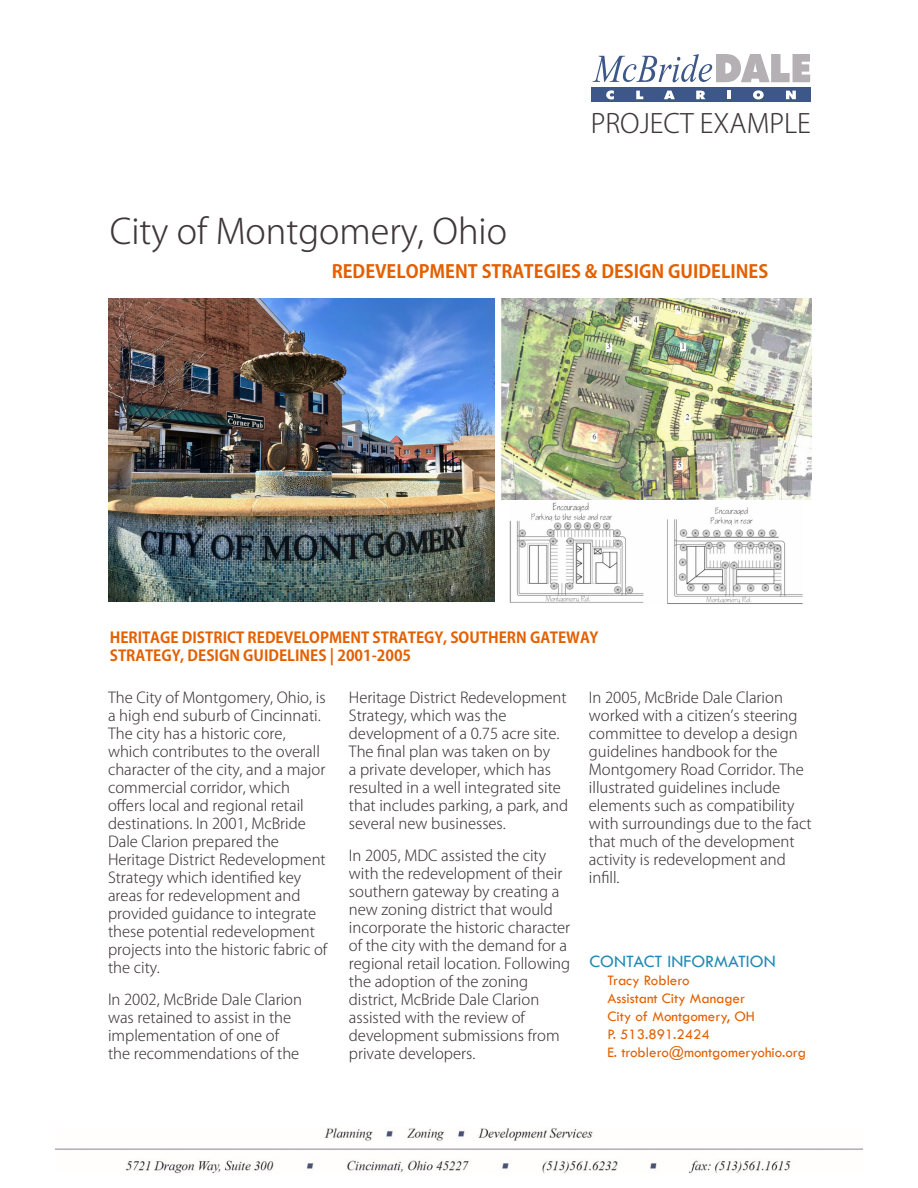
<style>
.page{position:relative;width:918px;height:1188px;background:#fff}
.page>*{position:absolute;margin:0;border:0;box-sizing:border-box;transform-origin:0 0}
.Project_Heading{font:300 34.5px "Koz Go Pr 6 N";color:#3f373b}
.t1{font:300 26.25px "Koz Go Pr 6 N";color:#3f373b}
.Project_SubHeading{font:700 18px "Koz Go Pr 6 N";color:#e36000}
.Contact_Info_Heading{font:18px "Tw Cen";color:#2189b5}
.Project_Description{font:300 15px/18px "Koz Go Pr 6 N";color:#3f373b}
.Contact_Info{font:15px "Tw Cen";color:#e36000}
.Plan_Type___Adoption{font:700 15px/18px "Koz Go Pr 6 N";color:#e36000}
</style>
<div class="page">
<div style="left:591px;top:88px;width:219px;height:14px;background:#3d5789"></div>
<svg style="left:606px;top:90px;width:8px;height:9px"></svg>
<svg style="left:636px;top:91px;width:7px;height:8px"></svg>
<svg style="left:664px;top:91px;width:11px;height:8px"></svg>
<svg style="left:696px;top:91px;width:9px;height:8px"></svg>
<svg style="left:727px;top:91px;width:4px;height:8px"></svg>
<svg style="left:753px;top:90px;width:11px;height:9px"></svg>
<svg style="left:786px;top:91px;width:10px;height:8px"></svg>
<svg style="left:592px;top:54px;width:218px;height:28px"></svg>
<img style="left:55px;top:1128px;width:808px;height:46px">
<img style="left:109px;top:299px;width:385px;height:302px">
<img style="left:500px;top:299px;width:312px;height:201px">
<img style="left:509px;top:502px;width:294px;height:102px">
<h2 class="t1" style="left:591px;top:108px;width:222px">PROJECT EXAMPLE</h2>
<p class="Project_Heading" style="left:110px;top:211px;width:399px">City of Montgomery, Ohio</p>
<p class="Project_SubHeading" style="left:332px;top:261px;width:438px">REDEVELOPMENT STRATEGIES &amp; DESIGN GUIDELINES</p>
<p class="Plan_Type___Adoption" style="left:110px;top:628px;width:490px">HERITAGE DISTRICT REDEVELOPMENT STRATEGY, SOUTHERN GATEWAY<br>STRATEGY, DESIGN GUIDELINES | 2001-2005</p>
<p class="Project_Description" style="left:108px;top:689px;width:221px">The City of Montgomery, Ohio, is a high end suburb of Cincinnati.<br>The city has a historic core, which contributes to the overall character of the city, and a major commercial corridor, which offers local and regional retail destinations. In 2001, McBride<br>Dale Clarion prepared the<br>Heritage District Redevelopment<br>Strategy which identified key areas for redevelopment and provided guidance to integrate these potential redevelopment projects into the historic fabric of the city.</p>
<p class="Project_Description" style="left:108px;top:990px;width:196px">In 2002, McBride Dale Clarion was retained to assist in the implementation of one of the recommendations of the</p>
<p class="Project_Description" style="left:349px;top:689px;width:221px">Heritage District Redevelopment<br>Strategy, which was the development of a 0.75 acre site.<br>The final plan was taken on by<br>a private developer, which has resulted in a well integrated site that includes parking, a park, and several new businesses.</p>
<p class="Project_Description" style="left:349px;top:846px;width:223px">In 2005, MDC assisted the city with the redevelopment of their southern gateway by creating a new zoning district that would incorporate the historic character of the city with the demand for a regional retail location. Following the adoption of the zoning district, McBride Dale Clarion assisted with the review of development submissions from private developers.</p>
<p class="Project_Description" style="left:589px;top:689px;width:224px">In 2005, McBride Dale Clarion worked with a citizen’s steering committee to develop a design guidelines handbook for the<br>Montgomery Road Corridor. The illustrated guidelines include elements such as compatibility with surroundings due to the fact that much of the development activity is redevelopment and infill.</p>
<p class="Contact_Info_Heading" style="left:589px;top:951px;width:188px">CONTACT INFORMATION</p>
<p class="Contact_Info" style="left:607px;top:972px;width:84px">Tracy Roblero</p>
<p class="Contact_Info" style="left:607px;top:990px;width:139px">Assistant City Manager</p>
<p class="Contact_Info" style="left:607px;top:1008px;width:149px">City of Montgomery, OH</p>
<p class="Contact_Info" style="left:607px;top:1026px;width:104px">P. 513.891.2424</p>
<p class="Contact_Info" style="left:607px;top:1044px;width:200px">E. troblero@montgomeryohio.org</p>
</div>
